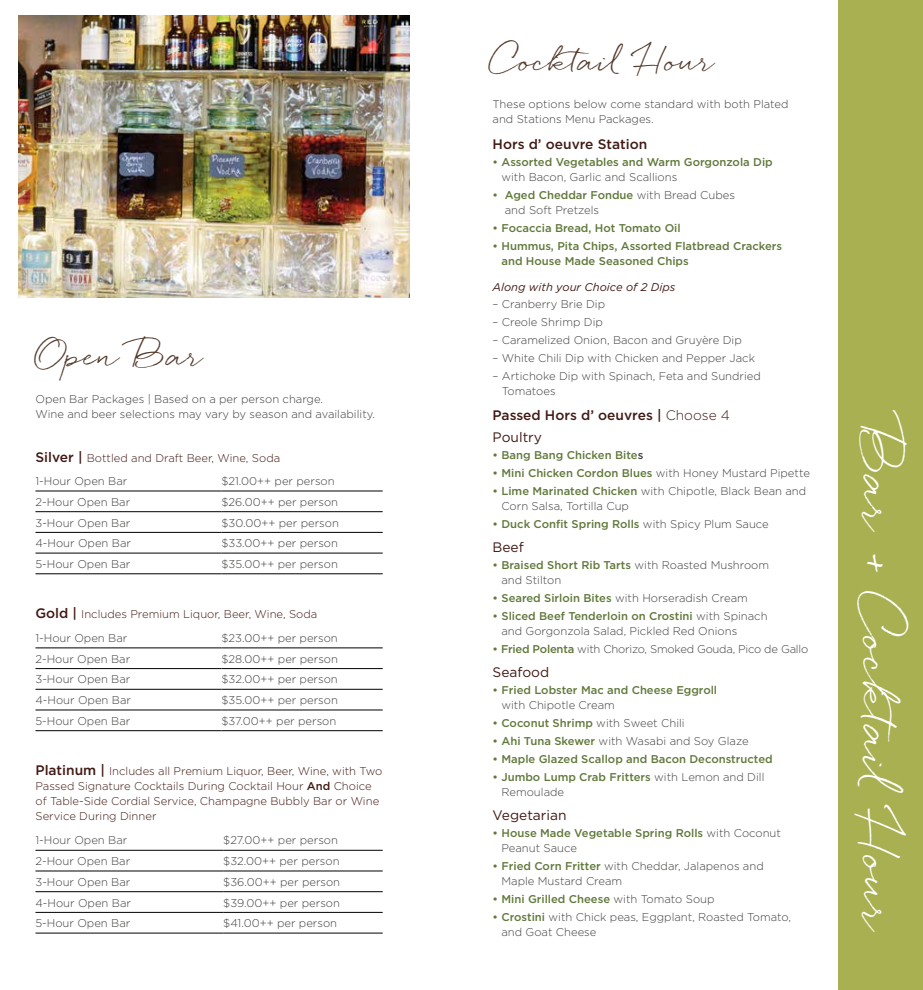
<style>
.page{position:relative;width:923px;height:990px;background:#fff}
.page>*{position:absolute;margin:0;border:0;box-sizing:border-box;transform-origin:0 0}
.t1{font:45px "Quickpen";color:#fff}
.t2{font:30px "Quickpen";color:#52392b}
.t3{font:500 13.75px/21.9px "Gotham";color:#411a14}
.t4{font:13.75px "Gotham";color:#411a14}
.t5{font:300 11.25px/15px "Gotham";color:#3f3f3d}
.t6{font:500 11.25px/15px "Gotham";color:#60783a}
.t7{font:300 11.25px/15px "Gotham";color:#411a14}
.t8{font:300 11.25px "Gotham";letter-spacing:-.02em;color:#3f3f3d}
.t9{font:italic 11.25px "Gotham";color:#411a14}
.s1{font-weight:500;font-size:13.75px}
.s2{color:#3f3f3d}
.s3{font-weight:500}
.s4{font-weight:500;color:#60783a}
.s5{font-weight:300}
.s6{font-weight:400}
.s7{font-weight:300;color:#3f3f3d}
</style>
<div class="page">
<div style="left:838px;top:0;width:84px;height:990px;background:#a9b051"></div>
<hr style="left:35px;top:648px;width:186px;height:1px;background:#000">
<hr style="left:221px;top:648px;width:161px;height:1px;background:#000">
<hr style="left:35px;top:668px;width:186px;height:1px;background:#000">
<hr style="left:221px;top:668px;width:161px;height:1px;background:#000">
<hr style="left:35px;top:689px;width:186px;height:1px;background:#000">
<hr style="left:221px;top:689px;width:161px;height:1px;background:#000">
<hr style="left:35px;top:710px;width:186px;height:1px;background:#000">
<hr style="left:221px;top:710px;width:161px;height:1px;background:#000">
<hr style="left:35px;top:730px;width:186px;height:1px;background:#000">
<hr style="left:221px;top:730px;width:161px;height:1px;background:#000">
<hr style="left:35px;top:850px;width:188px;height:1px;background:#000">
<hr style="left:223px;top:850px;width:160px;height:1px;background:#000">
<hr style="left:35px;top:871px;width:188px;height:1px;background:#000">
<hr style="left:223px;top:871px;width:160px;height:1px;background:#000">
<hr style="left:35px;top:891px;width:188px;height:1px;background:#000">
<hr style="left:223px;top:891px;width:160px;height:1px;background:#000">
<hr style="left:35px;top:912px;width:188px;height:1px;background:#000">
<hr style="left:223px;top:912px;width:160px;height:1px;background:#000">
<hr style="left:35px;top:933px;width:188px;height:1px;background:#000">
<hr style="left:223px;top:933px;width:160px;height:1px;background:#000">
<hr style="left:35px;top:491px;width:186px;height:1px;background:#000">
<hr style="left:221px;top:491px;width:161px;height:1px;background:#000">
<hr style="left:35px;top:511px;width:186px;height:1px;background:#000">
<hr style="left:221px;top:511px;width:161px;height:1px;background:#000">
<hr style="left:35px;top:532px;width:186px;height:1px;background:#000">
<hr style="left:221px;top:532px;width:161px;height:1px;background:#000">
<hr style="left:35px;top:553px;width:186px;height:1px;background:#000">
<hr style="left:221px;top:553px;width:161px;height:1px;background:#000">
<hr style="left:35px;top:574px;width:186px;height:1px;background:#000">
<hr style="left:221px;top:574px;width:161px;height:1px;background:#000">
<img style="left:18px;top:15px;width:391px;height:283px">
<h2 class="t2" style="left:35px;top:338px;width:169px">Open Bar</h2>
<p class="t5" style="left:35px;top:391px;width:341px">Open Bar Packages | Based on a per person charge.<br>Wine and beer selections may vary by season and availability.</p>
<p class="t7" style="left:35px;top:451px;width:246px"><span class="s1">Silver |</span> Bottled and Draft Beer, Wine, Soda</p>
<p class="t5" style="left:35px;top:473px;width:93px">1-Hour Open Bar</p>
<p class="t5" style="left:221px;top:473px;width:115px">$21.00++ per person</p>
<p class="t5" style="left:35px;top:494px;width:96px">2-Hour Open Bar</p>
<p class="t5" style="left:221px;top:494px;width:118px">$26.00++ per person</p>
<p class="t5" style="left:35px;top:515px;width:96px">3-Hour Open Bar</p>
<p class="t5" style="left:221px;top:515px;width:119px">$30.00++ per person</p>
<p class="t5" style="left:35px;top:535px;width:97px">4-Hour Open Bar</p>
<p class="t5" style="left:221px;top:535px;width:118px">$33.00++ per person</p>
<p class="t5" style="left:35px;top:556px;width:96px">5-Hour Open Bar</p>
<p class="t5" style="left:221px;top:556px;width:118px">$35.00++ per person</p>
<p class="t7" style="left:35px;top:602px;width:283px;line-height:23.6px"><span class="s1">Gold |</span> Includes Premium Liquor, Beer, Wine, Soda<br><span class="s2">1-Hour Open Bar</span></p>
<p class="t5" style="left:221px;top:630px;width:118px">$23.00++ per person</p>
<p class="t5" style="left:35px;top:651px;width:96px">2-Hour Open Bar</p>
<p class="t5" style="left:221px;top:651px;width:118px">$28.00++ per person</p>
<p class="t5" style="left:35px;top:672px;width:96px">3-Hour Open Bar</p>
<p class="t5" style="left:221px;top:672px;width:118px">$32.00++ per person</p>
<p class="t5" style="left:35px;top:692px;width:97px">4-Hour Open Bar</p>
<p class="t5" style="left:221px;top:692px;width:118px">$35.00++ per person</p>
<p class="t5" style="left:35px;top:713px;width:96px">5-Hour Open Bar</p>
<p class="t5" style="left:221px;top:713px;width:116px">$37.00++ per person</p>
<p class="t7" style="left:35px;top:764px;width:348px"><span class="s1">Platinum |</span> Includes all Premium Liquor, Beer, Wine, with Two Passed Signature Cocktails During Cocktail Hour <span class="s3">And</span> Choice of Table-Side Cordial Service, Champagne Bubbly Bar or Wine Service During Dinner</p>
<p class="t5" style="left:35px;top:833px;width:93px">1-Hour Open Bar</p>
<p class="t5" style="left:223px;top:833px;width:116px">$27.00++ per person</p>
<p class="t5" style="left:35px;top:853px;width:96px">2-Hour Open Bar</p>
<p class="t5" style="left:223px;top:853px;width:118px">$32.00++ per person</p>
<p class="t5" style="left:35px;top:874px;width:96px">3-Hour Open Bar</p>
<p class="t5" style="left:223px;top:874px;width:118px">$36.00++ per person</p>
<p class="t5" style="left:35px;top:895px;width:97px">4-Hour Open Bar</p>
<p class="t5" style="left:223px;top:895px;width:118px">$39.00++ per person</p>
<p class="t5" style="left:35px;top:915px;width:96px">5-Hour Open Bar</p>
<p class="t5" style="left:223px;top:915px;width:115px">$41.00++ per person</p>
<h2 class="t2" style="left:492px;top:43px;width:224px">Cocktail Hour</h2>
<p class="t5" style="left:492px;top:97px;width:297px">These options below come standard with both Plated and Stations Menu Packages.</p>
<p class="t3" style="left:492px;top:133px;width:156px">Hors d’ oeuvre Station</p>
<p class="t6" style="left:492px;top:154px;width:282px">• Assorted Vegetables and Warm Gorgonzola Dip</p>
<p class="t5" style="left:501px;top:169px;width:177px">with Bacon, Garlic and Scallions</p>
<p class="t5" style="left:505px;top:187px;width:232px;text-indent:-12px"><span class="s4">• Aged Cheddar Fondue</span> with Bread Cubes and Soft Pretzels</p>
<p class="t6" style="left:492px;top:220px;width:190px">• Focaccia Bread, Hot Tomato Oil</p>
<p class="t6" style="left:501px;top:238px;width:282px;text-indent:-9px">• Hummus, Pita Chips, Assorted Flatbread Crackers and House Made Seasoned Chips</p>
<p class="t9" style="left:492px;top:280px;width:184px">Along with your Choice of 2 Dips</p>
<p class="t5" style="left:492px;top:296px;width:114px">– Cranberry Brie Dip</p>
<p class="t5" style="left:492px;top:314px;width:112px">– Creole Shrimp Dip</p>
<p class="t5" style="left:492px;top:332px;width:251px">– Caramelized Onion, Bacon and Gruyère Dip</p>
<p class="t5" style="left:492px;top:350px;width:264px">– White Chili Dip with Chicken and Pepper Jack</p>
<p class="t5" style="left:502px;top:368px;width:260px;text-indent:-9px">– Artichoke Dip with Spinach, Feta and Sundried<br>Tomatoes</p>
<p class="t3" style="left:492px;top:404px;width:239px">Passed Hors d’ oeuvres | <span class="s5">Choose 4<br></span><span class="s6">Poultry</span></p>
<p class="t6" style="left:492px;top:447px;width:152px">• Bang Bang Chicken Bite<span class="s2">s</span></p>
<p class="t6" style="left:492px;top:465px;width:319px">• Mini Chicken Cordon Blues <span class="s7">with Honey Mustard Pipette</span></p>
<p class="t5" style="left:501px;top:483px;width:306px;text-indent:-9px"><span class="s4">• Lime Marinated Chicken</span> with Chipotle, Black Bean and<br>Corn Salsa, Tortilla Cup</p>
<p class="t6" style="left:492px;top:516px;width:278px">• Duck Confit Spring Rolls <span class="s7">with Spicy Plum Sauce</span></p>
<p class="t4" style="left:492px;top:539px;width:33px">Beef</p>
<p class="t5" style="left:501px;top:557px;width:269px;text-indent:-9px"><span class="s4">• Braised Short Rib Tarts</span> with Roasted Mushroom and Stilton</p>
<p class="t5" style="left:492px;top:590px;width:257px"><span class="s4">• Seared Sirloin Bites</span> with Horseradish Cream</p>
<p class="t5" style="left:501px;top:608px;width:267px;text-indent:-9px"><span class="s4">• Sliced Beef Tenderloin on Crostini</span> with Spinach and Gorgonzola Salad, Pickled Red Onions</p>
<p class="t8" style="left:492px;top:642px;width:317px"><span class="s4">• Fried Polenta</span> with Chorizo, Smoked Gouda, Pico de Gallo</p>
<p class="t4" style="left:492px;top:663px;width:58px">Seafood</p>
<p class="t6" style="left:492px;top:682px;width:226px">• Fried Lobster Mac and Cheese Eggroll</p>
<p class="t5" style="left:501px;top:697px;width:115px">with Chipotle Cream</p>
<p class="t6" style="left:492px;top:715px;width:194px">• Coconut Shrimp <span class="s7">with Sweet Chili</span></p>
<p class="t5" style="left:492px;top:733px;width:257px"><span class="s4">• Ahi Tuna Skewer</span> with Wasabi and Soy Glaze</p>
<p class="t6" style="left:492px;top:751px;width:282px">• Maple Glazed Scallop and Bacon Deconstructed</p>
<p class="t5" style="left:501px;top:769px;width:264px;text-indent:-9px"><span class="s4">• Jumbo Lump Crab Fritters</span> with Lemon and Dill<br>Remoulade</p>
<p class="t4" style="left:492px;top:806px;width:75px">Vegetarian</p>
<p class="t6" style="left:501px;top:825px;width:281px;text-indent:-9px">• House Made Vegetable Spring Rolls <span class="s7">with Coconut<br>Peanut Sauce</span></p>
<p class="t5" style="left:501px;top:858px;width:264px;text-indent:-9px"><span class="s4">• Fried Corn Fritter</span> with Cheddar, Jalapenos and<br>Maple Mustard Cream</p>
<p class="t6" style="left:492px;top:891px;width:223px">• Mini Grilled Cheese <span class="s7">with Tomato Soup</span></p>
<p class="t5" style="left:501px;top:909px;width:291px;text-indent:-9px"><span class="s4">• Crostini</span> with Chick peas, Eggplant, Roasted Tomato, and Goat Cheese</p>
<h1 class="t1" style="left:903px;top:425px;width:511px;rotate:90deg">Bar + Cocktail Hour</h1>
</div>
